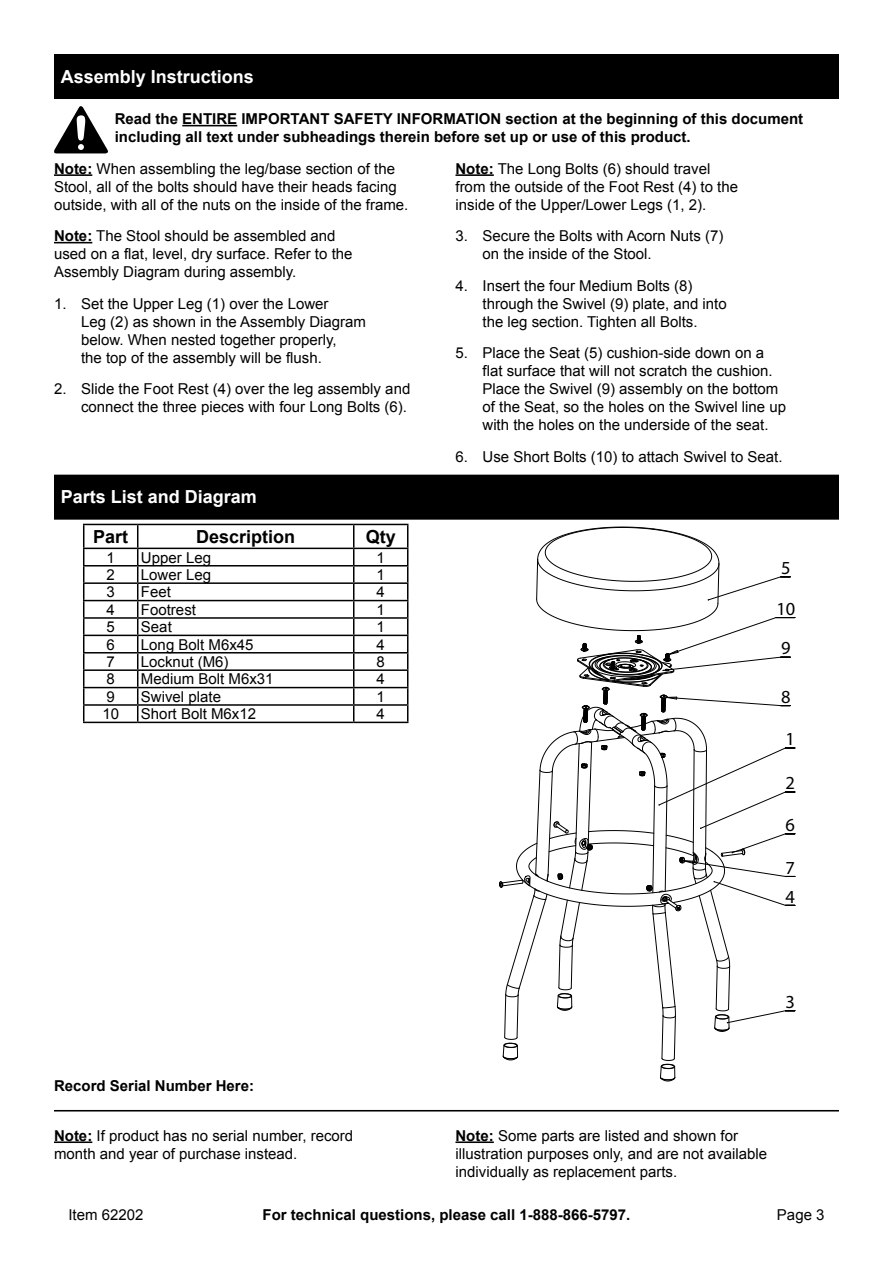
<style>
.page{position:relative;width:893px;height:1263px;background:#fff}
.page>*{position:absolute;margin:0;border:0;box-sizing:border-box;transform-origin:0 0}
.t1{font:18.45px "Fang Song GB2312";color:#000}
.Section_Headers_0931{font:700 18px "Arial";color:#fff}
.Table_Heading{font:700 18px "Arial";color:#000}
.Note{font:15px/18px "Arial";color:#000}
.Safety_Section_Messa{font:700 15px/18px "Arial";color:#000}
.Table_Text{font:15px "Arial";color:#000}
.Table_____Qty{font:15px "Arial";color:#000}
.s1{font-weight:700}
</style>
<div class="page">
<div style="left:54px;top:54px;width:785px;height:45px;background:#000"></div>
<hr style="left:182px;top:125px;width:55px;height:1px;background:#000">
<svg style="left:54px;top:106px;width:54px;height:47px"></svg>
<hr style="left:54px;top:174px;width:38px;height:2px;background:#000">
<hr style="left:54px;top:242px;width:38px;height:1px;background:#000">
<hr style="left:455px;top:174px;width:39px;height:2px;background:#000">
<div style="left:54px;top:475px;width:785px;height:45px;background:#000"></div>
<hr style="left:83px;top:548px;width:55px;height:1px;background:#000">
<hr style="left:138px;top:548px;width:216px;height:1px;background:#000">
<hr style="left:354px;top:548px;width:54px;height:1px;background:#000">
<hr style="left:83px;top:565px;width:55px;height:1px;background:#000">
<hr style="left:138px;top:565px;width:216px;height:1px;background:#000">
<hr style="left:354px;top:565px;width:54px;height:1px;background:#000">
<hr style="left:83px;top:582px;width:55px;height:2px;background:#000">
<hr style="left:138px;top:582px;width:216px;height:2px;background:#000">
<hr style="left:354px;top:582px;width:54px;height:2px;background:#000">
<hr style="left:83px;top:600px;width:55px;height:1px;background:#000">
<hr style="left:138px;top:600px;width:216px;height:1px;background:#000">
<hr style="left:354px;top:600px;width:54px;height:1px;background:#000">
<hr style="left:83px;top:617px;width:55px;height:2px;background:#000">
<hr style="left:138px;top:617px;width:216px;height:2px;background:#000">
<hr style="left:354px;top:617px;width:54px;height:2px;background:#000">
<hr style="left:83px;top:635px;width:55px;height:1px;background:#000">
<hr style="left:138px;top:635px;width:216px;height:1px;background:#000">
<hr style="left:354px;top:635px;width:54px;height:1px;background:#000">
<hr style="left:83px;top:652px;width:55px;height:1px;background:#000">
<hr style="left:138px;top:652px;width:216px;height:1px;background:#000">
<hr style="left:354px;top:652px;width:54px;height:1px;background:#000">
<hr style="left:83px;top:669px;width:55px;height:2px;background:#000">
<hr style="left:138px;top:669px;width:216px;height:2px;background:#000">
<hr style="left:354px;top:669px;width:54px;height:2px;background:#000">
<hr style="left:83px;top:687px;width:55px;height:1px;background:#000">
<hr style="left:138px;top:687px;width:216px;height:1px;background:#000">
<hr style="left:354px;top:687px;width:54px;height:1px;background:#000">
<hr style="left:83px;top:704px;width:55px;height:2px;background:#000">
<svg style="left:83px;top:525px;width:1px;height:197px"></svg>
<hr style="left:138px;top:704px;width:216px;height:2px;background:#000">
<svg style="left:137px;top:525px;width:1px;height:197px"></svg>
<hr style="left:354px;top:704px;width:54px;height:2px;background:#000">
<svg style="left:353px;top:525px;width:1px;height:197px"></svg>
<svg style="left:407px;top:525px;width:1px;height:197px"></svg>
<hr style="left:83px;top:722px;width:55px;height:1px;background:#000">
<hr style="left:138px;top:722px;width:216px;height:1px;background:#000">
<hr style="left:354px;top:722px;width:54px;height:1px;background:#000">
<hr style="left:83px;top:524px;width:55px;height:1px;background:#000">
<hr style="left:138px;top:524px;width:216px;height:1px;background:#000">
<hr style="left:354px;top:524px;width:54px;height:1px;background:#000">
<svg style="left:499px;top:527px;width:296px;height:554px"></svg>
<hr style="left:54px;top:1110px;width:785px;height:1px;background:#000">
<hr style="left:54px;top:1141px;width:38px;height:2px;background:#000">
<hr style="left:455px;top:1141px;width:39px;height:2px;background:#000">
<p class="Section_Headers_0931" style="left:61px;top:64px;width:195px">Assembly Instructions</p>
<p class="Safety_Section_Messa" style="left:115px;top:110px;width:690px">Read the ENTIRE IMPORTANT SAFETY INFORMATION section at the beginning of this document including all text under subheadings therein before set up or use of this product.</p>
<p class="Note" style="left:54px;top:159px;width:356px"><span class="s1">Note:</span> When assembling the leg/base section of the<br>Stool, all of the bolts should have their heads facing outside, with all of the nuts on the inside of the frame.</p>
<p class="Note" style="left:54px;top:227px;width:300px"><span class="s1">Note:</span> The Stool should be assembled and used on a flat, level, dry surface. Refer to the<br>Assembly Diagram during assembly.</p>
<p class="Note" style="left:81px;top:294px;width:287px;text-indent:-27px">1. Set the Upper Leg (1) over the Lower<br>Leg (2) as shown in the Assembly Diagram below. When nested together properly,<br>the top of the assembly will be flush.</p>
<p class="Note" style="left:54px;top:380px;width:358px;text-align:right">2. Slide the Foot Rest (4) over the leg assembly and connect the three pieces with four Long Bolts (6).</p>
<p class="Note" style="left:455px;top:159px;width:284px"><span class="s1">Note:</span> The Long Bolts (6) should travel from the outside of the Foot Rest (4) to the inside of the Upper/Lower Legs (1, 2).</p>
<p class="Note" style="left:482px;top:227px;width:242px;text-indent:-27px">3. Secure the Bolts with Acorn Nuts (7) on the inside of the Stool.</p>
<p class="Note" style="left:482px;top:276px;width:246px;text-indent:-27px">4. Insert the four Medium Bolts (8) through the Swivel (9) plate, and into the leg section. Tighten all Bolts.</p>
<p class="Note" style="left:482px;top:344px;width:305px;text-indent:-27px">5. Place the Seat (5) cushion-side down on a flat surface that will not scratch the cushion.<br>Place the Swivel (9) assembly on the bottom of the Seat, so the holes on the Swivel line up with the holes on the underside of the seat.</p>
<p class="Note" style="left:455px;top:447px;width:329px">6. Use Short Bolts (10) to attach Swivel to Seat.</p>
<p class="Section_Headers_0931" style="left:61px;top:485px;width:198px">Parts List and Diagram</p>
<p class="Table_Heading" style="left:93px;top:525px;width:37px">Part</p>
<p class="Table_Heading" style="left:196px;top:525px;width:101px">Description</p>
<p class="Table_Heading" style="left:366px;top:525px;width:32px">Qty</p>
<p class="Table_____Qty" style="left:107px;top:547px;width:10px">1</p>
<p class="Table_Text" style="left:141px;top:547px;width:72px">Upper Leg</p>
<p class="Table_____Qty" style="left:377px;top:547px;width:10px">1</p>
<p class="Table_____Qty" style="left:107px;top:565px;width:10px">2</p>
<p class="Table_Text" style="left:141px;top:565px;width:72px">Lower Leg</p>
<p class="Table_____Qty" style="left:377px;top:565px;width:10px">1</p>
<p class="Table_____Qty" style="left:107px;top:582px;width:10px">3</p>
<p class="Table_Text" style="left:141px;top:582px;width:32px">Feet</p>
<p class="Table_____Qty" style="left:377px;top:582px;width:10px">4</p>
<p class="Table_____Qty" style="left:107px;top:600px;width:10px">4</p>
<p class="Table_Text" style="left:141px;top:600px;width:57px">Footrest</p>
<p class="Table_____Qty" style="left:377px;top:600px;width:10px">1</p>
<p class="Table_____Qty" style="left:107px;top:617px;width:10px">5</p>
<p class="Table_Text" style="left:141px;top:617px;width:32px">Seat</p>
<p class="Table_____Qty" style="left:377px;top:617px;width:10px">1</p>
<p class="Table_____Qty" style="left:107px;top:634px;width:10px">6</p>
<p class="Table_Text" style="left:141px;top:634px;width:114px">Long Bolt M6x45</p>
<p class="Table_____Qty" style="left:377px;top:634px;width:10px">4</p>
<p class="Table_____Qty" style="left:107px;top:652px;width:10px">7</p>
<p class="Table_Text" style="left:141px;top:652px;width:89px">Locknut (M6)</p>
<p class="Table_____Qty" style="left:377px;top:652px;width:10px">8</p>
<p class="Table_____Qty" style="left:107px;top:669px;width:10px">8</p>
<p class="Table_Text" style="left:141px;top:669px;width:134px">Medium Bolt M6x31</p>
<p class="Table_____Qty" style="left:377px;top:669px;width:10px">4</p>
<p class="Table_____Qty" style="left:107px;top:687px;width:10px">9</p>
<p class="Table_Text" style="left:141px;top:687px;width:82px">Swivel plate</p>
<p class="Table_____Qty" style="left:377px;top:687px;width:10px">1</p>
<p class="Table_____Qty" style="left:102px;top:704px;width:18px">10</p>
<p class="Table_Text" style="left:141px;top:704px;width:117px">Short Bolt M6x12</p>
<p class="Table_____Qty" style="left:377px;top:704px;width:10px">4</p>
<p class="t1" style="left:781px;top:556px;width:11px">5</p>
<p class="t1" style="left:776px;top:597px;width:20px">10</p>
<p class="t1" style="left:781px;top:637px;width:11px">9</p>
<p class="t1" style="left:781px;top:685px;width:11px">8</p>
<p class="t1" style="left:786px;top:728px;width:11px">1</p>
<p class="t1" style="left:786px;top:772px;width:11px">2</p>
<p class="t1" style="left:786px;top:813px;width:11px">6</p>
<p class="t1" style="left:786px;top:856px;width:11px">7</p>
<p class="t1" style="left:786px;top:885px;width:11px">4</p>
<p class="t1" style="left:786px;top:990px;width:11px">3</p>
<p class="Safety_Section_Messa" style="left:54px;top:1077px;width:202px">Record Serial Number Here:</p>
<p class="Note" style="left:54px;top:1126px;width:301px"><span class="s1">Note:</span> If product has no serial number, record month and year of purchase instead.</p>
<p class="Note" style="left:455px;top:1126px;width:313px"><span class="s1">Note:</span> Some parts are listed and shown for illustration purposes only, and are not available individually as replacement parts.</p>
<p class="Note" style="left:68px;top:1206px;width:77px">Item 62202</p>
<p class="Safety_Section_Messa" style="left:263px;top:1206px;width:369px">For technical questions, please call 1-888-866-5797.</p>
<p class="Note" style="left:777px;top:1206px;width:49px">Page 3</p>
</div>
